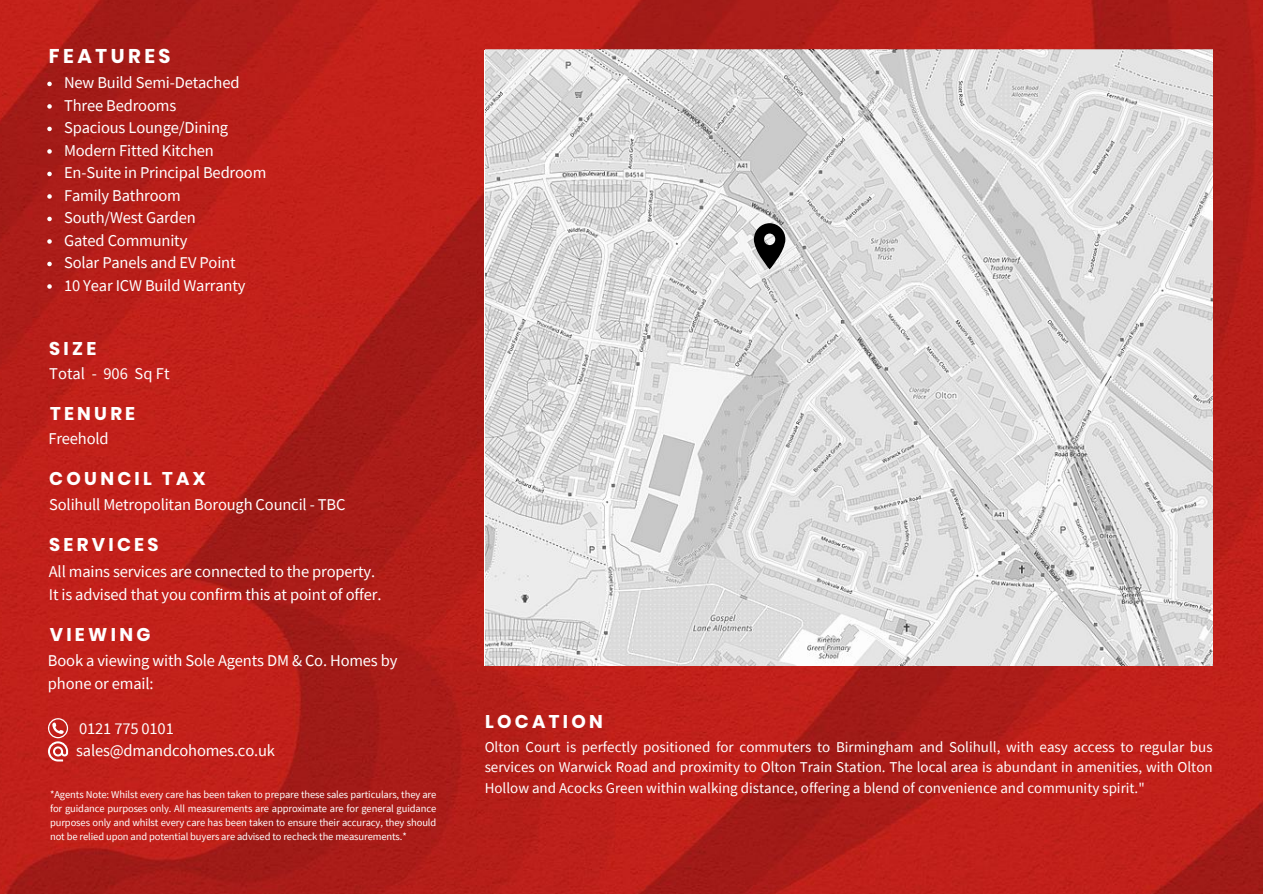
<style>
.page{position:relative;width:1263px;height:894px;background:#fff}
.page>*{position:absolute;margin:0;border:0;box-sizing:border-box;transform-origin:0 0}
.t1{font:700 19.8px "Poppins";letter-spacing:.18em;color:#fff}
.t2{font:700 18.3px "Poppins";letter-spacing:.18em;color:#fff}
.t3{font:16.5px/22.5px "Source Sans Pro";letter-spacing:-.01em;color:#fff}
.t4{font:15px/20.2px "Source Sans Pro";color:#fff;text-align:justify}
.t5{font:10.5px/14px "Source Sans Pro";letter-spacing:-.01em;color:#fff;text-align:justify}
</style>
<div class="page">
<img style="left:0;top:0;width:1263px;height:893px">
<img style="left:485px;top:50px;width:728px;height:615px">
<svg style="left:754px;top:223px;width:31px;height:46px"></svg>
<svg style="left:48px;top:718px;width:20px;height:43px"></svg>
<svg style="left:47px;top:82px;width:5px;height:4px"></svg>
<svg style="left:47px;top:104px;width:5px;height:5px"></svg>
<svg style="left:47px;top:127px;width:5px;height:4px"></svg>
<svg style="left:47px;top:149px;width:5px;height:5px"></svg>
<svg style="left:47px;top:172px;width:5px;height:4px"></svg>
<svg style="left:47px;top:194px;width:5px;height:5px"></svg>
<svg style="left:47px;top:217px;width:5px;height:4px"></svg>
<svg style="left:47px;top:239px;width:5px;height:5px"></svg>
<svg style="left:47px;top:262px;width:5px;height:4px"></svg>
<svg style="left:47px;top:284px;width:5px;height:4px"></svg>
<p class="t1" style="left:49px;top:42px;width:123px">FEATURES</p>
<p class="t3" style="left:64px;top:71px;width:204px">New Build Semi-Detached<br>Three Bedrooms<br>Spacious Lounge/Dining<br>Modern Fitted Kitchen<br>En-Suite in Principal Bedroom<br>Family Bathroom<br>South/West Garden<br>Gated Community<br>Solar Panels and EV Point<br>10 Year ICW Build Warranty</p>
<p class="t2" style="left:49px;top:335px;width:49px">SIZE</p>
<p class="t3" style="left:49px;top:362px;width:122px">Total - 906 Sq Ft</p>
<p class="t2" style="left:50px;top:400px;width:87px">TENURE</p>
<p class="t3" style="left:48px;top:427px;width:62px">Freehold</p>
<p class="t2" style="left:49px;top:465px;width:158px">COUNCIL TAX</p>
<p class="t3" style="left:49px;top:492px;width:298px">Solihull Metropolitan Borough Council - TBC</p>
<p class="t2" style="left:49px;top:532px;width:111px">SERVICES</p>
<p class="t3" style="left:49px;top:560px;width:334px">All mains services are connected to the property.<br>It is advised that you confirm this at point of offer.</p>
<p class="t2" style="left:50px;top:622px;width:102px">VIEWING</p>
<p class="t3" style="left:48px;top:649px;width:351px">Book a viewing with Sole Agents DM &amp; Co. Homes by phone or email:</p>
<p class="t3" style="left:76px;top:716px;width:200px">0121 775 0101 sales@dmandcohomes.co.uk</p>
<p class="t5" style="left:50px;top:786px;width:388px">*Agents Note: Whilst every care has been taken to prepare these sales particulars, they are for guidance purposes only. All measurements are approximate are for general guidance purposes only and whilst every care has been taken to ensure their accuracy, they should not be relied upon and potential buyers are advised to recheck the measurements.*</p>
<p class="t2" style="left:485px;top:708px;width:119px">LOCATION</p>
<p class="t4" style="left:485px;top:736px;width:729px">Olton Court is perfectly positioned for commuters to Birmingham and Solihull, with easy access to regular bus services on Warwick Road and proximity to Olton Train Station. The local area is abundant in amenities, with Olton Hollow and Acocks Green within walking distance, offering a blend of convenience and community spirit."</p>
</div>
